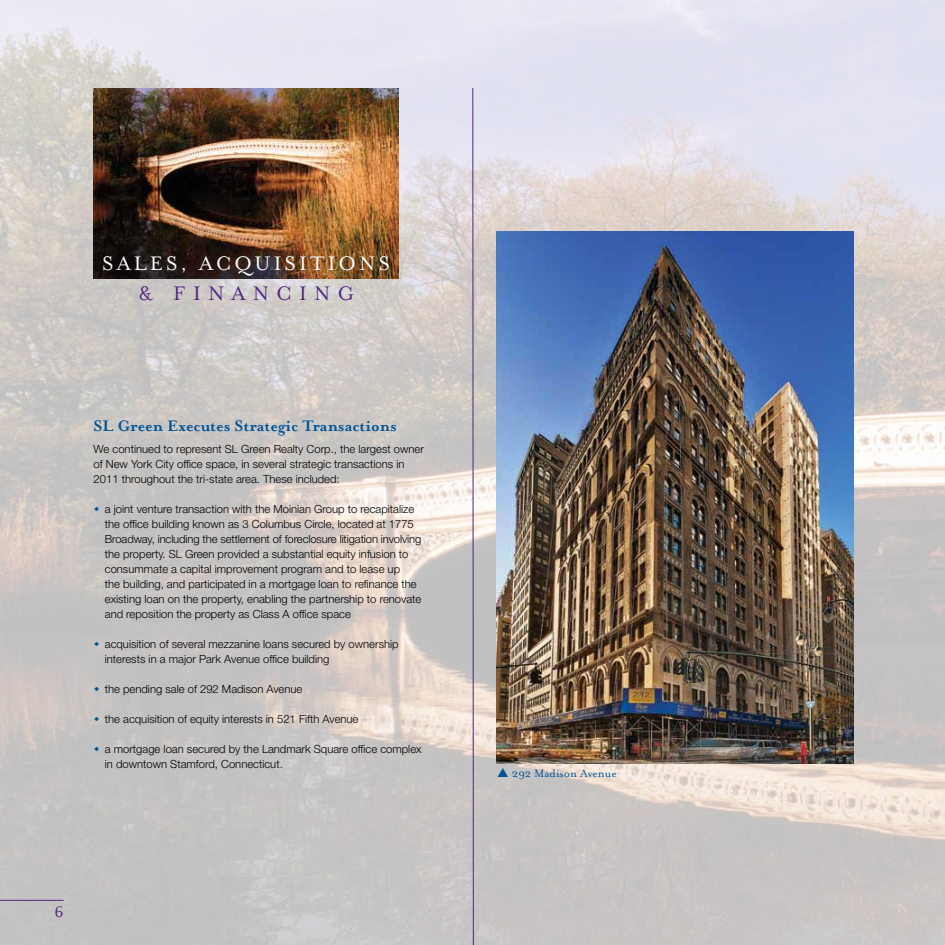
<style>
.page{position:relative;width:945px;height:945px;background:#fff}
.page>*{position:absolute;margin:0;border:0;box-sizing:border-box;transform-origin:0 0}
.t1{font:22.5px "Mrs Eaves Roman";letter-spacing:.14em;color:#fff}
.t2{font:22.5px "Mrs Eaves Roman";letter-spacing:.33em;color:#52247f}
.t3{font:700 17.5px "Mrs Eaves";color:#005596}
.t4{font:17.5px "Mrs Eaves Roman";color:#52247f}
.t5{font:12.5px "Mrs Eaves Roman";color:#005596}
.t6{font:300 11.25px/15px "Helvetica Neue LT Std";color:#000}
</style>
<div class="page">
<img style="left:0;top:0;width:945px;height:945px">
<img style="left:497px;top:231px;width:356px;height:533px">
<img style="left:93px;top:88px;width:306px;height:190px">
<svg style="left:472px;top:87px;width:2px;height:858px;background:#9279a5"></svg>
<hr style="left:0;top:900px;width:64px;height:1px;background:#52247f">
<svg style="left:95px;top:507px;width:4px;height:5px"></svg>
<svg style="left:95px;top:642px;width:16px;height:7px"></svg>
<svg style="left:95px;top:687px;width:4px;height:5px"></svg>
<svg style="left:95px;top:717px;width:4px;height:5px"></svg>
<svg style="left:95px;top:747px;width:4px;height:5px"></svg>
<svg style="left:498px;top:768px;width:10px;height:9px"></svg>
<h1 class="t1" style="left:102px;top:251px;width:289px">SALES, ACQUISITIONS</h1>
<h1 class="t2" style="left:138px;top:281px;width:217px">&amp; FINANCING</h1>
<h2 class="t3" style="left:94px;top:416px;width:305px">SL Green Executes Strategic Transactions</h2>
<p class="t6" style="left:94px;top:442px;width:332px">We continued to represent SL Green Realty Corp., the largest owner of New York City office space, in several strategic transactions in<br>2011 throughout the tri-state area. These included:</p>
<p class="t6" style="left:105px;top:502px;width:318px">a joint venture transaction with the Moinian Group to recapitalize the office building known as 3 Columbus Circle, located at 1775<br>Broadway, including the settlement of foreclosure litigation involving the property. SL Green provided a substantial equity infusion to consummate a capital improvement program and to lease up<br>the building, and participated in a mortgage loan to refinance the existing loan on the property, enabling the partnership to renovate and reposition the property as Class A office space</p>
<p class="t6" style="left:105px;top:637px;width:295px">acquisition of several mezzanine loans secured by ownership interests in a major Park Avenue office building</p>
<p class="t6" style="left:105px;top:682px;width:199px">the pending sale of 292 Madison Avenue</p>
<p class="t6" style="left:105px;top:712px;width:255px">the acquisition of equity interests in 521 Fifth Avenue</p>
<p class="t6" style="left:105px;top:742px;width:318px">a mortgage loan secured by the Landmark Square office complex in downtown Stamford, Connecticut.</p>
<h2 class="t4" style="left:55px;top:902px;width:11px">6</h2>
<p class="t5" style="left:512px;top:767px;width:106px">292 MADISON AVENUE</p>
</div>
